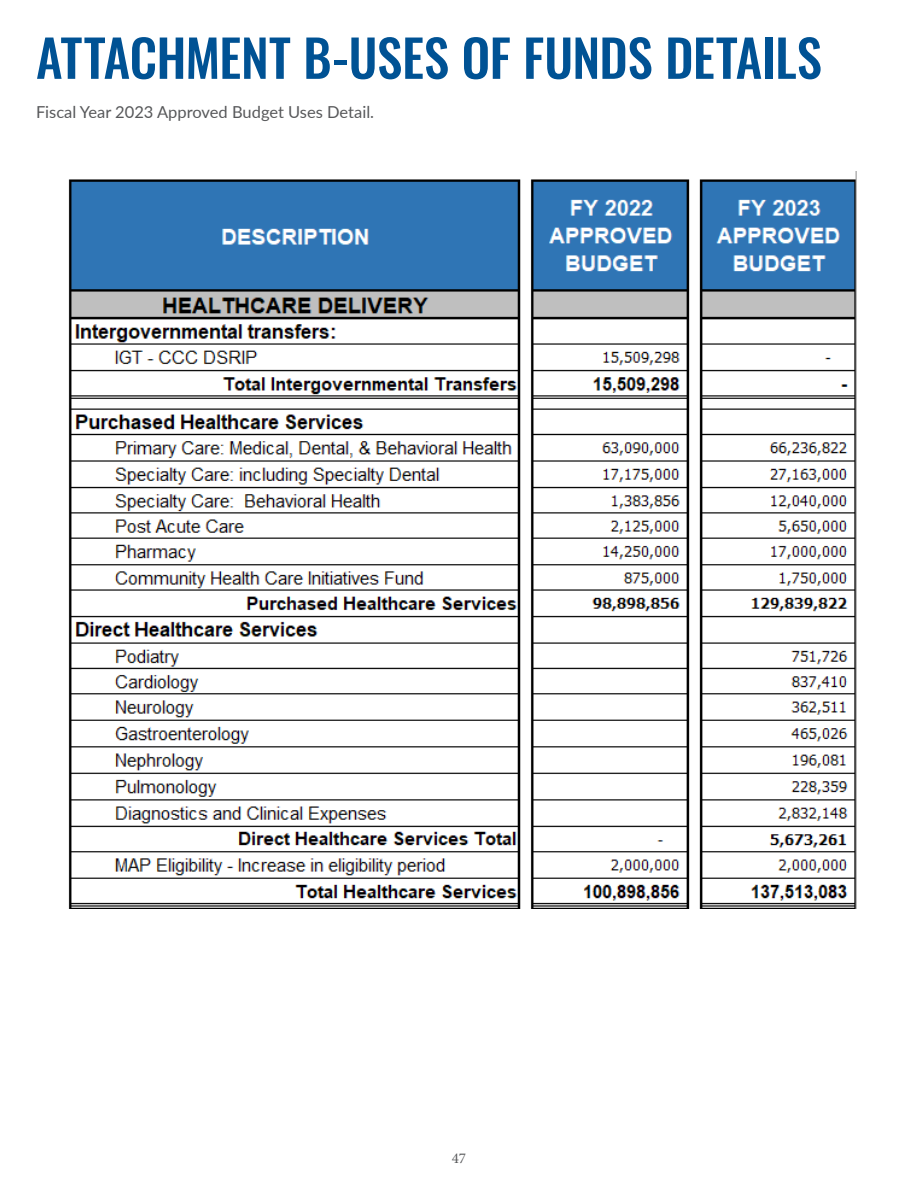
<style>
.page{position:relative;width:918px;height:1188px;background:#fff}
.page>*{position:absolute;margin:0;border:0;box-sizing:border-box;transform-origin:0 0}
.CH__Titles{font:500 51px "Oswald";letter-spacing:-.01em;color:#005294}
.Body_text{font:16.5px "Lato";color:#57585a}
.t1{font:15px "Minion Pro";color:#57585a}
</style>
<div class="page">
<img style="left:68px;top:171px;width:789px;height:738px">
<p class="CH__Titles" style="left:36px;top:31px;width:787px">ATTACHMENT B-USES OF FUNDS DETAILS</p>
<p class="Body_text" style="left:36px;top:101px;width:340px">Fiscal Year 2023 Approved Budget Uses Detail.</p>
<p class="t1" style="left:452px;top:1148px;width:16px">47</p>
</div>
